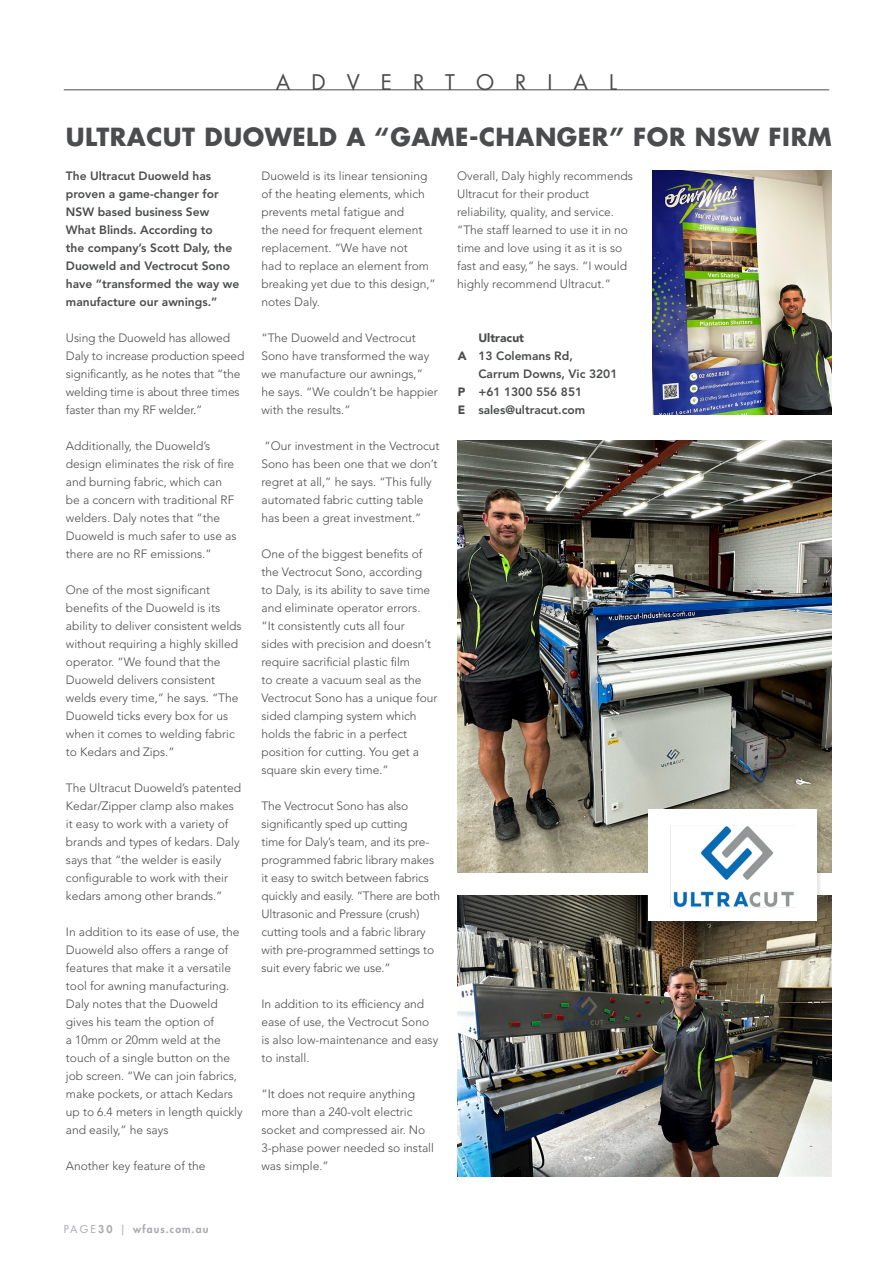
<style>
.page{position:relative;width:893px;height:1263px;background:#fff}
.page>*{position:absolute;margin:0;border:0;box-sizing:border-box;transform-origin:0 0}
.t1{font:700 24.3px "Futura Std";letter-spacing:.02em;color:#4b4c4d}
.t2{font:21px "Futura Std";letter-spacing:1em;color:#4b4c4d}
.t3{font:300 12px/18px "Avenir LT Std";color:#4b4c4d}
.t4{font:800 12px/18px "Avenir LT Std";color:#4b4c4d}
.t5{font:900 12px/18px "Avenir LT Std";color:#4b4c4d}
.t6{font:800 10.5px "Futura Std";letter-spacing:.1em;color:#a8a9ad}
.s1{font-weight:900}
.s2{font-weight:400}
.s3{font-style:inherit}
</style>
<div class="page">
<hr style="left:64px;top:90px;width:765px;height:1px;background:#4b4c4d">
<img style="left:457px;top:440px;width:374px;height:432px">
<img style="left:457px;top:895px;width:374px;height:281px">
<img style="left:653px;top:170px;width:178px;height:244px">
<div style="left:649px;top:810px;width:172px;height:116px;background:#231f20;opacity:.1"></div>
<div style="left:648px;top:809px;width:169px;height:112px;background:#fff"></div>
<img style="left:670px;top:826px;width:125px;height:82px">
<h2 class="t2" style="left:276px;top:69px;width:343px">ADVERTORIAL</h2>
<p class="t1" style="left:66px;top:120px;width:767px">ULTRACUT DUOWELD A “GAME-CHANGER” FOR NSW FIRM</p>
<p class="t4" style="left:66px;top:167px;width:175px">The Ultracut Duoweld has proven a game-changer for<br>NSW based business Sew<br>What Blinds. According to<br>the company’s Scott Daly, the<br>Duoweld and Vectrocut Sono have “transformed the way we manufacture our awnings.”</p>
<p class="t3" style="left:66px;top:329px;width:180px">Using the Duoweld has allowed<br>Daly to increase production speed significantly, as he notes that “the welding time is about three times faster than my RF welder.”</p>
<p class="t3" style="left:66px;top:437px;width:172px">Additionally, the Duoweld’s design eliminates the risk of fire and burning fabric, which can be a concern with traditional RF welders. Daly notes that “the<br>Duoweld is much safer to use as there are no RF emissions.”</p>
<p class="t3" style="left:66px;top:581px;width:177px">One of the most significant benefits of the Duoweld is its ability to deliver consistent welds without requiring a highly skilled operator. “We found that the<br>Duoweld delivers consistent welds every time,” he says. “The<br>Duoweld ticks every box for us when it comes to welding fabric to Kedars and Zips.”</p>
<p class="t3" style="left:66px;top:779px;width:177px">The Ultracut Duoweld’s patented<br>Kedar/Zipper clamp also makes it easy to work with a variety of brands and types of kedars. Daly says that “the welder is easily configurable to work with their kedars among other brands.”</p>
<p class="t3" style="left:66px;top:923px;width:178px">In addition to its ease of use, the<br>Duoweld also offers a range of features that make it a versatile tool for awning manufacturing.<br>Daly notes that the Duoweld gives his team the option of<br>a 10mm or 20mm weld at the touch of a single button on the job screen. “We can join fabrics, make pockets, or attach Kedars up to 6.4 meters in length quickly and easily,” he says</p>
<p class="t3" style="left:66px;top:1157px;width:141px">Another key feature of the</p>
<p class="t3" style="left:261px;top:167px;width:176px">Duoweld is its linear tensioning of the heating elements, which prevents metal fatigue and<br>the need for frequent element replacement. “We have not<br>had to replace an element from breaking yet due to this design,” notes Daly.</p>
<p class="t3" style="left:261px;top:329px;width:178px">“The Duoweld and Vectrocut<br>Sono have transformed the way we manufacture our awnings,” he says. “We couldn’t be happier with the results.”</p>
<p class="t3" style="left:261px;top:437px;width:180px">“Our investment in the Vectrocut<br>Sono has been one that we don’t regret at all,” he says. “This fully automated fabric cutting table has been a great investment.”</p>
<p class="t3" style="left:261px;top:545px;width:177px">One of the biggest benefits of the Vectrocut Sono, according<br>to Daly, is its ability to save time and eliminate operator errors.<br>“It consistently cuts all four<br>sides with precision and doesn’t require sacrificial plastic film<br>to create a vacuum seal as the<br>Vectrocut Sono has a unique four sided clamping system which holds the fabric in a perfect position for cutting. You get a square skin every time.”</p>
<p class="t3" style="left:261px;top:797px;width:180px">The Vectrocut Sono has also significantly sped up cutting<br>time for Daly’s team, and its pre&shy;programmed fabric library makes it easy to switch between fabrics quickly and easily. “There are both<br>Ultrasonic and Pressure (crush) cutting tools and a fabric library with pre-programmed settings to suit every fabric we use.”</p>
<p class="t3" style="left:261px;top:995px;width:178px">In addition to its efficiency and ease of use, the Vectrocut Sono is also low-maintenance and easy to install.</p>
<p class="t3" style="left:261px;top:1085px;width:174px">“It does not require anything more than a 240-volt electric socket and compressed air. No<br>3-phase power needed so install was simple.”</p>
<p class="t3" style="left:457px;top:167px;width:177px">Overall, Daly highly recommends<br>Ultracut for their product reliability, quality, and service. “The staff learned to use it in no time and love using it as it is so fast and easy,” he says. “I would highly recommend Ultracut.”</p>
<p class="t4" style="left:478px;top:329px;width:141px"><span class="s1">Ultracut<br></span>13 Colemans Rd,<br>Carrum Downs, Vic 3201 +61 1300 556 851 sales@ultracut.com</p>
<p class="t5" style="left:458px;top:347px;width:10px">A</p>
<p class="t5" style="left:458px;top:383px;width:9px">P<br>E</p>
<p class="t6" style="left:64px;top:1222px;width:146px"><span class="s2">PAGE</span><span class="s3">30</span> <span class="s2">|</span> wfaus.com.au</p>
</div>
